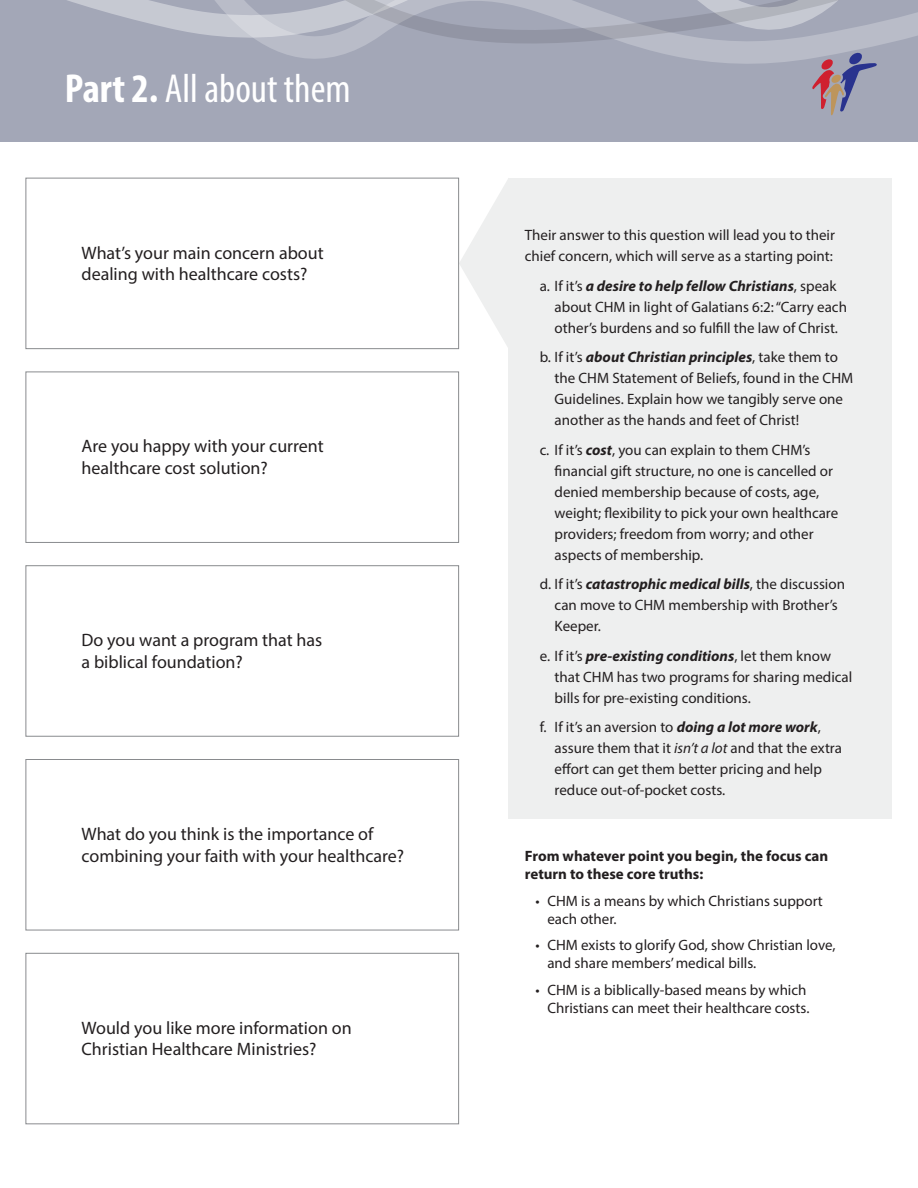
<style>
.page{position:relative;width:918px;height:1188px;background:#fff}
.page>*{position:absolute;margin:0;border:0;box-sizing:border-box;transform-origin:0 0}
.t1{font:condensed 40.65px "Myriad Pro";color:#fff}
.t2{font:18px/21.6px "Myriad Pro";color:#231f20}
.t3{font:15px/21px "Myriad Pro";color:#231f20}
.t4{font:700 15px/18px "Myriad Pro";color:#231f20}
.s1{font-weight:700}
.s2{font-weight:700;font-style:italic}
.s3{font-style:italic}
</style>
<div class="page">
<svg style="left:459px;top:178px;width:50px;height:171px"></svg>
<div style="left:509px;top:178px;width:383px;height:641px;background:#eeefef"></div>
<div style="left:26px;top:178px;width:433px;height:171px;border:1px solid #898b8e"></div>
<div style="left:26px;top:372px;width:433px;height:171px;border:1px solid #898b8e"></div>
<div style="left:26px;top:565px;width:433px;height:172px;border:1px solid #898b8e"></div>
<div style="left:26px;top:759px;width:433px;height:171px;border:1px solid #898b8e"></div>
<div style="left:26px;top:953px;width:433px;height:171px;border:1px solid #898b8e"></div>
<div style="left:0;top:0;width:918px;height:142px;background:#a3a7b7"></div>
<svg style="left:67px;top:0;width:851px;height:116px"></svg>
<svg style="left:812px;top:52px;width:65px;height:63px"></svg>
<p class="t1" style="left:65px;top:64px;width:288px"><span class="s1">Part 2.</span> All about them</p>
<p class="t2" style="left:82px;top:242px;width:244px">What’s your main concern about</p>
<p class="t2" style="left:82px;top:263px;width:227px">dealing with healthcare costs?</p>
<p class="t2" style="left:82px;top:435px;width:244px">Are you happy with your current healthcare cost solution?</p>
<p class="t2" style="left:82px;top:629px;width:242px">Do you want a program that has</p>
<p class="t2" style="left:82px;top:651px;width:163px">a biblical foundation?</p>
<p class="t2" style="left:82px;top:823px;width:324px">What do you think is the importance of combining your faith with your healthcare?</p>
<p class="t2" style="left:82px;top:1017px;width:272px">Would you like more information on<br>Christian Healthcare Ministries?</p>
<p class="t3" style="left:525px;top:225px;width:312px">Their answer to this question will lead you to their chief concern, which will serve as a starting point:</p>
<p class="t3" style="left:555px;top:275px;width:294px;text-indent:-15px">a. If it’s <span class="s2">a desire to help fellow Christians</span>, speak about CHM in light of Galatians 6:2: “Carry each other’s burdens and so fulfill the law of Christ.</p>
<p class="t3" style="left:555px;top:347px;width:300px;text-indent:-15px">b. If it’s <span class="s2">about Christian principles</span>, take them to the CHM Statement of Beliefs, found in the CHM Guidelines. Explain how we tangibly serve one another as the hands and feet of Christ!</p>
<p class="t3" style="left:555px;top:439px;width:285px;text-indent:-15px">c. If it’s <span class="s2">cost</span>, you can explain to them CHM’s financial gift structure, no one is cancelled or denied membership because of costs, age, weight; flexibility to pick your own healthcare providers; freedom from worry; and other aspects of membership.</p>
<p class="t3" style="left:555px;top:574px;width:292px;text-indent:-15px">d. If it’s <span class="s2">catastrophic medical bills</span>, the discussion can move to CHM membership with Brother’s<br>Keeper.</p>
<p class="t3" style="left:555px;top:645px;width:299px;text-indent:-15px">e. If it’s <span class="s2">pre-existing conditions</span>, let them know that CHM has two programs for sharing medical bills for pre-existing conditions.</p>
<p class="t3" style="left:555px;top:717px;width:289px;text-indent:-15px">f. If it’s an aversion to <span class="s2">doing a lot more work</span>, assure them that it <span class="s3">isn’t a lot</span> and that the extra effort can get them better pricing and help reduce out-of-pocket costs.</p>
<p class="t4" style="left:525px;top:847px;width:305px">From whatever point you begin, the focus can return to these core truths:</p>
<p class="t3" style="left:547px;top:891px;width:277px;line-height:18px;text-indent:-12px">• CHM is a means by which Christians support each other.</p>
<p class="t3" style="left:547px;top:936px;width:290px;line-height:18px;text-indent:-12px">• CHM exists to glorify God, show Christian love, and share members’ medical bills.</p>
<p class="t3" style="left:535px;top:980px;width:276px;line-height:18px;text-align:right">• CHM is a biblically-based means by which<br>Christians can meet their healthcare costs.</p>
</div>
